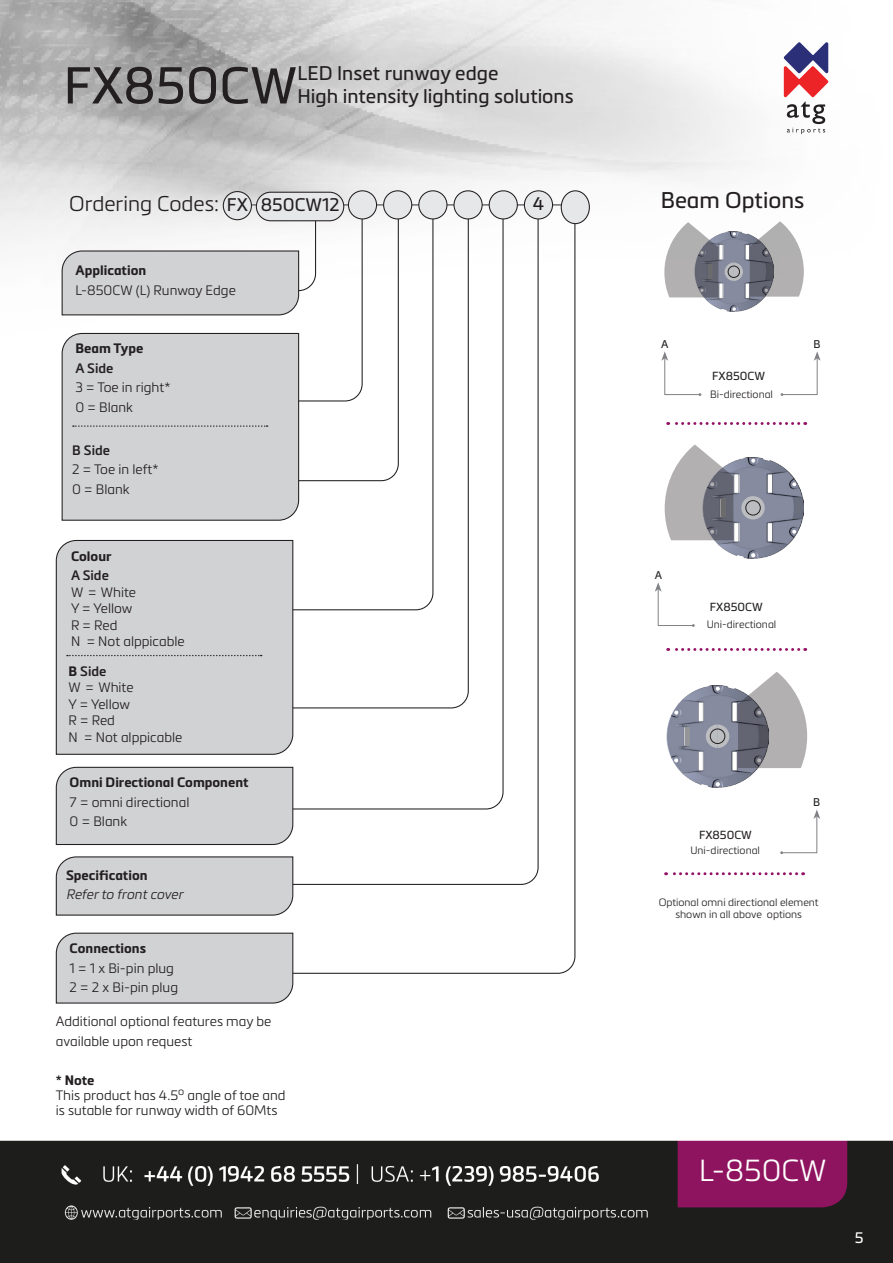
<style>
.page{position:relative;width:893px;height:1263px;background:#fff}
.page>*{position:absolute;margin:0;border:0;box-sizing:border-box;transform-origin:0 0}
.t1{font:51px "Metronic Pro";color:#231f20}
.t2{font:300 30px "Metronic Pro";color:#fff}
.t3{font:22.35px "Metronic Pro";color:#231f20}
.t4{font:300 21px "Metronic Pro";color:#231f20}
.t5{font:19.5px "Metronic Pro";color:#231f20}
.t6{font:18px "Metronic Pro";color:#231f20}
.t7{font:15px "Metronic Pro";color:#fff}
.t8{font:300 13.5px/19.5px "Metronic Pro";color:#231f20}
.t9{font:700 13.5px/19.5px "Metronic Pro";color:#231f20}
.t10{font:600 13.5px "Metronic Pro";color:#231f20}
.t11{font:italic 300 13.5px "Metronic Pro";color:#231f20}
.t12{font:11.55px "Metronic Pro";color:#231f20}
.t13{font:10.95px "Metronic Pro";color:#231f20}
.t14{font:300 10.5px/12px "Metronic Pro";color:#231f20;text-align:center}
.s1{font-weight:700}
.s2{font-weight:300}
</style>
<div class="page">
<img style="left:0;top:1px;width:893px;height:1262px">
<svg style="left:95px;top:208px;width:481px;height:766px"></svg>
<hr style="left:244px;top:204px;width:331px;height:2px;background:#6f7073">
<svg style="left:82px;top:205px;width:457px;height:680px"></svg>
<div style="left:348px;top:191px;width:29px;height:28px;background:#e6e7e9;border-radius:50%"></div>
<div style="left:348px;top:190px;width:29px;height:29px;border:1px solid #231f20;border-radius:50%"></div>
<div style="left:384px;top:191px;width:28px;height:28px;background:#e6e7e9;border-radius:50%"></div>
<div style="left:383px;top:190px;width:29px;height:29px;border:1px solid #231f20;border-radius:50%"></div>
<div style="left:419px;top:191px;width:28px;height:28px;background:#e6e7e9;border-radius:50%"></div>
<div style="left:418px;top:190px;width:29px;height:29px;border:1px solid #231f20;border-radius:50%"></div>
<div style="left:454px;top:191px;width:28px;height:28px;background:#e6e7e9;border-radius:50%"></div>
<div style="left:453px;top:190px;width:30px;height:29px;border:1px solid #231f20;border-radius:50%"></div>
<div style="left:489px;top:191px;width:28px;height:28px;background:#e6e7e9;border-radius:50%"></div>
<div style="left:489px;top:190px;width:29px;height:29px;border:1px solid #231f20;border-radius:50%"></div>
<div style="left:524px;top:191px;width:28px;height:28px;background:#e6e7e9;border-radius:50%"></div>
<div style="left:524px;top:190px;width:29px;height:29px;border:1px solid #231f20;border-radius:50%"></div>
<div style="left:55px;top:539px;width:239px;height:216px;background:#d1d2d4"></div>
<svg style="left:55px;top:856px;width:239px;height:60px;background:#cacbcd"></svg>
<svg style="left:55px;top:932px;width:239px;height:72px;background:#cbccce"></svg>
<svg style="left:67px;top:655px;width:195px;height:1px"></svg>
<svg style="left:61px;top:213px;width:302px;height:307px"></svg>
<svg style="left:668px;top:422px;width:131px;height:3px"></svg>
<svg style="left:668px;top:648px;width:131px;height:3px"></svg>
<svg style="left:666px;top:872px;width:131px;height:3px"></svg>
<svg style="left:784px;top:42px;width:44px;height:92px"></svg>
<div style="left:256px;top:192px;width:88px;height:29px;background:#e6e7e9;border-radius:14px"></div>
<div style="left:256px;top:192px;width:88px;height:29px;border:1px solid #231f20;border-radius:14px"></div>
<div style="left:223px;top:192px;width:28px;height:28px;background:#e6e7e9;border-radius:50%"></div>
<div style="left:223px;top:191px;width:29px;height:29px;border:1px solid #231f20;border-radius:50%"></div>
<svg style="left:661px;top:351px;width:40px;height:45px"></svg>
<svg style="left:781px;top:351px;width:40px;height:45px"></svg>
<svg style="left:655px;top:582px;width:40px;height:45px"></svg>
<svg style="left:780px;top:809px;width:40px;height:45px"></svg>
<img style="left:694px;top:232px;width:79px;height:79px">
<svg style="left:725px;top:263px;width:18px;height:18px"></svg>
<div style="left:728px;top:266px;width:12px;height:12px;border:1px solid #231f20;border-radius:50%"></div>
<svg style="left:750px;top:221px;width:54px;height:76px"></svg>
<svg style="left:664px;top:222px;width:54px;height:75px"></svg>
<img style="left:702px;top:457px;width:101px;height:101px">
<svg style="left:741px;top:496px;width:24px;height:23px"></svg>
<div style="left:746px;top:500px;width:14px;height:15px;border:1px solid #231f20;border-radius:50%"></div>
<svg style="left:665px;top:444px;width:68px;height:96px"></svg>
<img style="left:667px;top:685px;width:101px;height:102px">
<div style="left:685px;top:727px;width:5px;height:19px;background:#939598"></div>
<svg style="left:706px;top:724px;width:23px;height:24px"></svg>
<div style="left:710px;top:729px;width:15px;height:15px;border:1px solid #231f20;border-radius:50%"></div>
<svg style="left:738px;top:672px;width:69px;height:96px"></svg>
<div style="left:55px;top:766px;width:239px;height:79px;background:#d1d2d4"></div>
<div style="left:561px;top:191px;width:28px;height:33px;background:#e6e7e9;border-radius:50%"></div>
<div style="left:561px;top:190px;width:29px;height:34px;border:1px solid #231f20;border-radius:50%"></div>
<p class="t1" style="left:64px;top:49px;width:235px">FX850CW</p>
<p class="t5" style="left:298px;top:59px;width:202px">LED Inset runway edge</p>
<p class="t5" style="left:298px;top:82px;width:278px">High intensity lighting solutions</p>
<p class="t4" style="left:69px;top:190px;width:151px">Ordering Codes:</p>
<p class="t3" style="left:661px;top:184px;width:145px">Beam Options</p>
<p class="t6" style="left:533px;top:191px;width:13px">4</p>
<p class="t6" style="left:261px;top:192px;width:80px">850CW12</p>
<p class="t6" style="left:227px;top:192px;width:23px">FX</p>
<p class="t9" style="left:75px;top:261px;width:72px">Application</p>
<p class="t8" style="left:75px;top:280px;width:162px">L-850CW (L) Runway Edge</p>
<p class="t9" style="left:75px;top:338px;width:69px">Beam Type</p>
<p class="t10" style="left:75px;top:359px;width:39px">A Side</p>
<p class="t8" style="left:75px;top:377px;width:97px">3 = Toe in right*</p>
<p class="t8" style="left:75px;top:397px;width:59px">0 = Blank</p>
<p class="t10" style="left:72px;top:441px;width:39px">B Side</p>
<p class="t8" style="left:72px;top:459px;width:88px">2 = Toe in left*</p>
<p class="t8" style="left:72px;top:479px;width:59px">0 = Blank</p>
<p class="t9" style="left:71px;top:546px;width:42px">Colour</p>
<p class="t10" style="left:71px;top:567px;width:39px">A Side</p>
<p class="t8" style="left:71px;top:582px;width:67px">W = White</p>
<p class="t8" style="left:71px;top:598px;width:63px">Y = Yellow</p>
<p class="t8" style="left:71px;top:615px;width:48px">R = Red</p>
<p class="t8" style="left:71px;top:631px;width:115px">N = Not alppicable</p>
<p class="t10" style="left:69px;top:662px;width:39px"><span class="s1">B</span> Side</p>
<p class="t8" style="left:69px;top:677px;width:67px">W = White</p>
<p class="t8" style="left:69px;top:693px;width:63px">Y = Yellow</p>
<p class="t8" style="left:69px;top:710px;width:48px">R = Red</p>
<p class="t8" style="left:69px;top:726px;width:115px">N = Not alppicable</p>
<p class="t9" style="left:70px;top:773px;width:180px">Omni Directional Component<br><span class="s2">7 = omni directional</span></p>
<p class="t8" style="left:70px;top:811px;width:59px">0 = Blank</p>
<p class="t9" style="left:66px;top:865px;width:83px">Specification</p>
<p class="t11" style="left:66px;top:885px;width:122px">Referto frontcover</p>
<p class="t8" style="left:70px;top:938px;width:106px"><span class="s1">Connections<br></span>1 = 1 x Bi-pin plug</p>
<p class="t8" style="left:70px;top:977px;width:110px">2 = 2 x Bi-pin plug</p>
<p class="t8" style="left:56px;top:1011px;width:217px">Additional optional features may be available upon request</p>
<p class="t9" style="left:56px;top:1070px;width:40px">* Note</p>
<p class="t8" style="left:56px;top:1087px;width:231px;line-height:15px">This product has 4.5<sup>o</sup> angle of toe and is sutable for runway width of 60Mts</p>
<p class="t13" style="left:661px;top:336px;width:9px">A</p>
<p class="t13" style="left:813px;top:336px;width:9px">B</p>
<p class="t12" style="left:712px;top:368px;width:54px">FX850CW</p>
<p class="t14" style="left:710px;top:388px;width:64px">Bi-directional</p>
<p class="t13" style="left:655px;top:567px;width:9px">A</p>
<p class="t12" style="left:710px;top:598px;width:54px">FX850CW</p>
<p class="t14" style="left:707px;top:618px;width:71px">Uni-directional</p>
<p class="t12" style="left:699px;top:826px;width:54px">FX850CW</p>
<p class="t14" style="left:690px;top:844px;width:71px">Uni-directional</p>
<p class="t13" style="left:813px;top:794px;width:9px">B</p>
<p class="t14" style="left:659px;top:896px;width:162px">Optional omni directional element shown in all above options</p>
<p class="t2" style="left:699px;top:1150px;width:129px">L-850CW</p>
<p class="t7" style="left:855px;top:1226px;width:10px">5</p>
</div>
